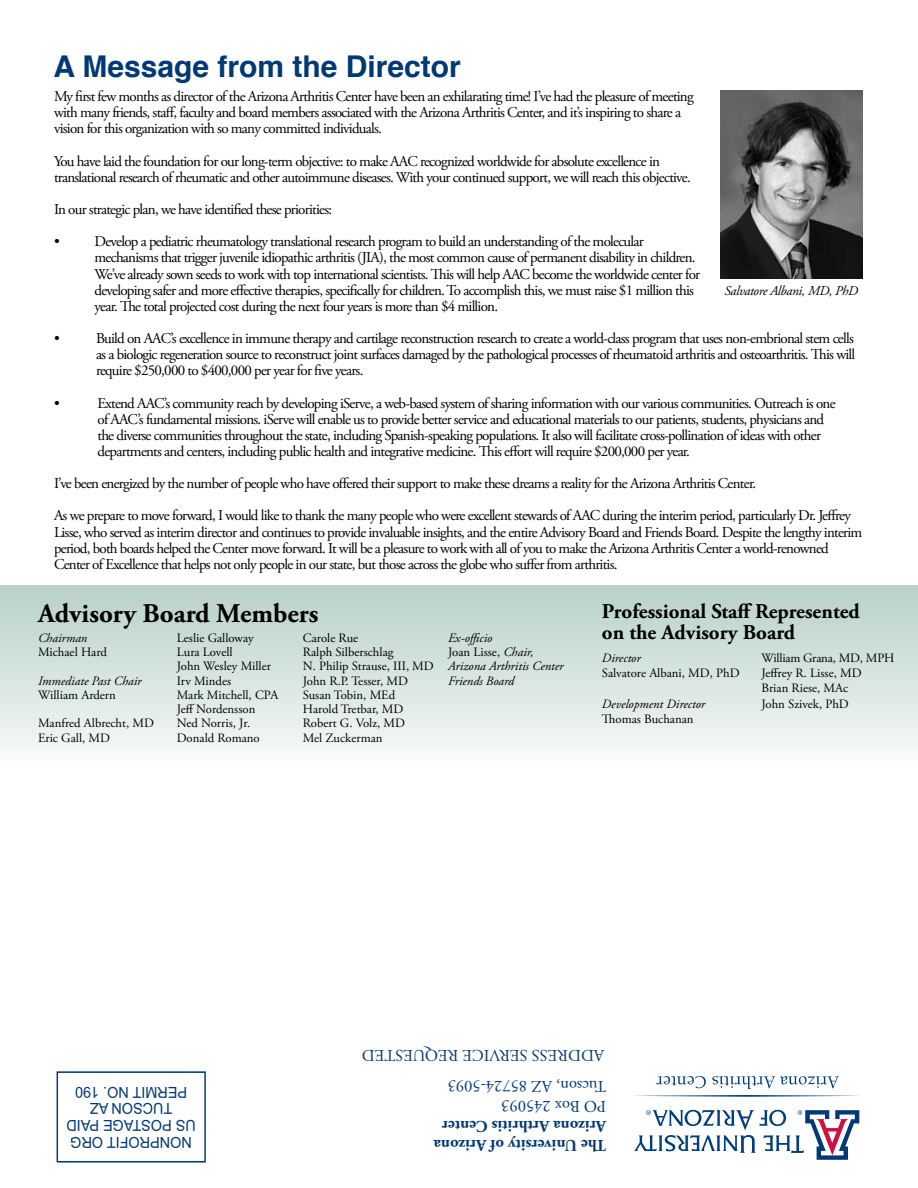
<style>
.page{position:relative;width:918px;height:1188px;background:#fff}
.page>*{position:absolute;margin:0;border:0;box-sizing:border-box;transform-origin:0 0}
.t1{font:700 30px "Helvetica";color:#003976}
.t2{font:700 27px "Adobe Garamond Pro";color:#000}
.t3{font:700 21px/21px "Adobe Garamond Pro";color:#000}
.t4{font:16.5px/19.8px "Adobe Garamond Pro";color:#003976}
.t5{font:700 16.5px/19.8px "Adobe Garamond Pro";color:#003976}
.t6{font:15.15px/16.6px "Arial";color:#003976;text-align:center;scale:.95 1}
.t7{font:15px/16.2px "Adobe Garamond Pro";letter-spacing:-.05em;color:#000}
.t8{font:italic 13.5px "Adobe Garamond Pro";letter-spacing:-.025em;color:#000}
.t9{font:12.75px/14.2px "Adobe Garamond Pro";color:#000}
.t10{font:italic 12.75px/14.2px "Adobe Garamond Pro";color:#000}
.s1{font-style:normal}
</style>
<div class="page">
<div style="left:57px;top:1071px;width:149px;height:92px;border:2px solid #003976"></div>
<div style="left:0;top:586px;width:918px;height:182px;background:linear-gradient(to bottom,#b7d0c6,#fafcfb)"></div>
<svg style="left:634px;top:1095px;width:226px;height:2px"></svg>
<svg style="left:634px;top:1109px;width:226px;height:51px"></svg>
<svg style="left:712px;top:1076px;width:127px;height:13px"></svg>
<svg style="left:656px;top:1076px;width:50px;height:12px"></svg>
<img style="left:720px;top:90px;width:143px;height:189px">
<h1 class="t1" style="left:53px;top:42px;width:409px">A Message from the Director</h1>
<p class="t7" style="left:54px;top:89px;width:641px">My first few months as director of the Arizona Arthritis Center have been an exhilarating time! I’ve had the pleasure of meeting with many friends, staff, faculty and board members associated with the Arizona Arthritis Center, and it’s inspiring to share a vision for this organization with so many committed individuals.</p>
<p class="t7" style="left:54px;top:153px;width:638px">You have laid the foundation for our long-term objective: to make AAC recognized worldwide for absolute excellence in translational research of rheumatic and other autoimmune diseases. With your continued support, we will reach this objective.</p>
<p class="t7" style="left:54px;top:202px;width:280px">In our strategic plan, we have identified these priorities:</p>
<p class="t7" style="left:95px;top:234px;width:607px;text-indent:-41px">• Develop a pediatric rheumatology translational research program to build an understanding of the molecular mechanisms that trigger juvenile idiopathic arthritis (JIA), the most common cause of permanent disability in children.<br>We’ve already sown seeds to work with top international scientists. This will help AAC become the worldwide center for developing safer and more effective therapies, specifically for children. To accomplish this, we must raise $1 million this year. The total projected cost during the next four years is more than $4 million.</p>
<p class="t7" style="left:54px;top:331px;width:7px">•</p>
<p class="t7" style="left:96px;top:331px;width:761px;text-align:justify">Build on AAC’s excellence in immune therapy and cartilage reconstruction research to create a world-class program that uses non-embrional stem cells as a biologic regeneration source to reconstruct joint surfaces damaged by the pathological processes of rheumatoid arthritis and osteoarthritis. This will require $250,000 to $400,000 per year for five years.</p>
<p class="t7" style="left:54px;top:395px;width:7px">•</p>
<p class="t7" style="left:98px;top:395px;width:740px">Extend AAC’s community reach by developing iServe, a web-based system of sharing information with our various communities. Outreach is one of AAC’s fundamental missions. iServe will enable us to provide better service and educational materials to our patients, students, physicians and the diverse communities throughout the state, including Spanish-speaking populations. It also will facilitate cross-pollination of ideas with other departments and centers, including public health and integrative medicine. This effort will require $200,000 per year.</p>
<p class="t7" style="left:54px;top:468px;width:798px;line-height:32.2px">I’ve been energized by the number of people who have offered their support to make these dreams a reality for the Arizona Arthritis Center.<br>As we prepare to move forward, I would like to thank the many people who were excellent stewards of AAC during the interim period, particularly Dr. Jeffrey</p>
<p class="t7" style="left:54px;top:524px;width:810px">Lisse, who served as interim director and continues to provide invaluable insights, and the entire Advisory Board and Friends Board. Despite the lengthy interim period, both boards helped the Center move forward. It will be a pleasure to work with all of you to make the Arizona Arthritis Center a world-renowned<br>Center of Excellence that helps not only people in our state, but those across the globe who suffer from arthritis.</p>
<p class="t8" style="left:724px;top:282px;width:135px">Salvatore Albani, MD, PhD</p>
<h2 class="t2" style="left:38px;top:598px;width:282px">Advisory Board Members</h2>
<p class="t10" style="left:38px;top:631px;width:51px">Chairman</p>
<p class="t9" style="left:38px;top:645px;width:70px">Michael Hard</p>
<p class="t10" style="left:38px;top:674px;width:105px">Immediate Past Chair</p>
<p class="t9" style="left:38px;top:688px;width:79px">William Ardern</p>
<p class="t9" style="left:38px;top:717px;width:117px">Manfred Albrecht, MD<br>Eric Gall, MD</p>
<p class="t9" style="left:177px;top:631px;width:103px">Leslie Galloway<br>Lura Lovell<br>John Wesley Miller<br>Irv Mindes<br>Mark Mitchell, CPA<br>Jeff Nordensson<br>Ned Norris, Jr.<br>Donald Romano</p>
<p class="t9" style="left:303px;top:631px;width:133px">Carole Rue<br>Ralph Silberschlag<br>N. Philip Strause, III, MD<br>John R.P. Tesser, MD<br>Susan Tobin, MEd<br>Harold Tretbar, MD<br>Robert G. Volz, MD<br>Mel Zuckerman</p>
<p class="t10" style="left:448px;top:631px;width:117px">Ex-officio<br><span class="s1">Joan Lisse,</span> Chair,<br>Arizona Arthritis Center<br>Friends Board</p>
<h3 class="t3" style="left:602px;top:601px;width:259px">Professional Staff Represented on the Advisory Board</h3>
<p class="t9" style="left:761px;top:651px;width:134px;line-height:15.3px">William Grana, MD, MPH<br>Jeffrey R. Lisse, MD<br>Brian Riese, MAc<br>John Szivek, PhD</p>
<p class="t10" style="left:602px;top:651px;width:40px">Director</p>
<p class="t9" style="left:602px;top:666px;width:139px">Salvatore Albani, MD, PhD</p>
<p class="t10" style="left:602px;top:697px;width:105px">Development Director</p>
<p class="t9" style="left:602px;top:712px;width:93px">Thomas Buchanan</p>
<p class="t6" style="left:196px;top:1150px;width:138px;rotate:-180deg">NONPROFIT ORG<br>US POSTAGE PAID<br>TUCSON AZ<br>PERMIT NO. 190</p>
<p class="t4" style="left:604px;top:1065px;width:244px;rotate:-180deg">ADDRESS SERVICE REQUESTED</p>
<p class="t4" style="left:606px;top:1115px;width:160px;rotate:-180deg">PO Box 245093<br>Tucson, AZ 85724-5093</p>
<p class="t5" style="left:606px;top:1155px;width:174px;rotate:-180deg">The University of Arizona<br>Arizona Arthritis Center</p>
</div>
